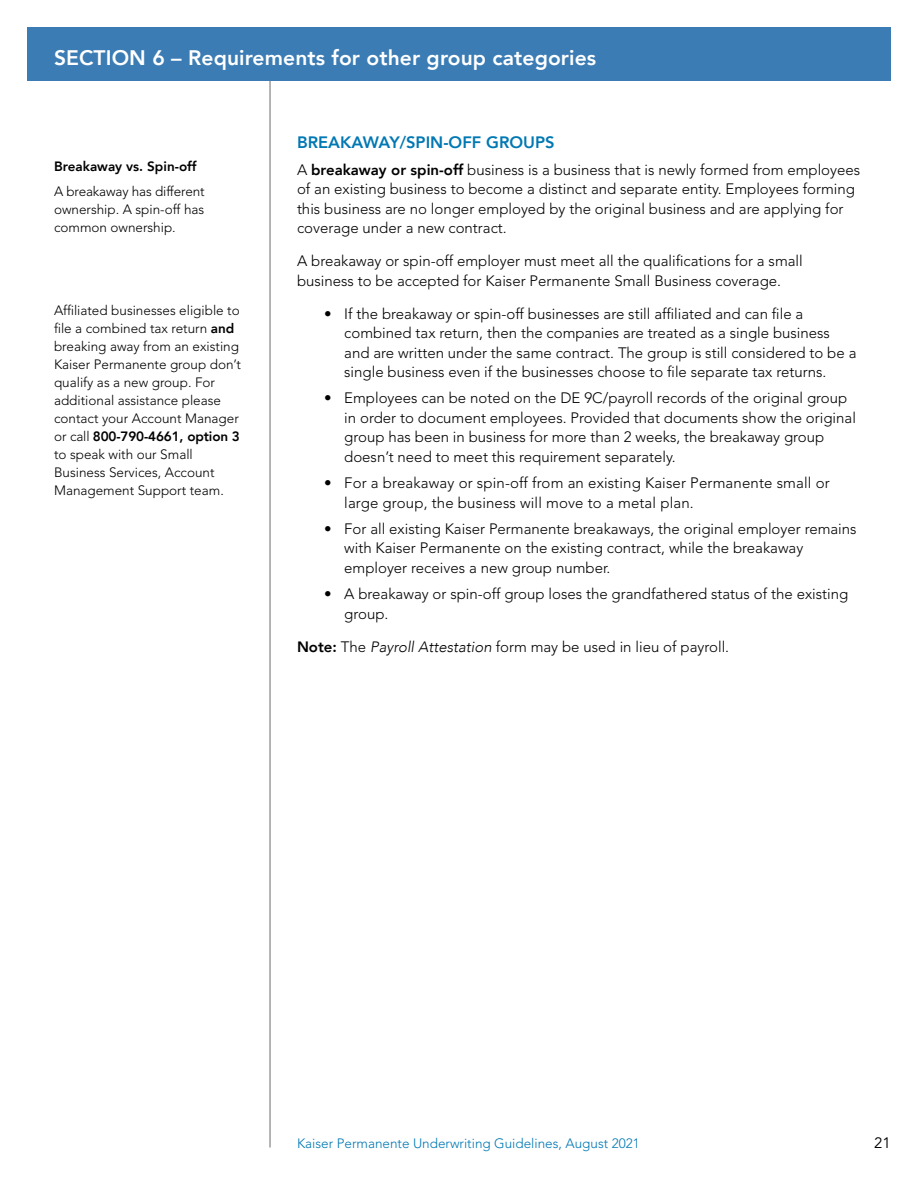
<style>
.page{position:relative;width:918px;height:1188px;background:#fff}
.page>*{position:absolute;margin:0;border:0;box-sizing:border-box;transform-origin:0 0}
.t1{font:800 21px "Avenir";letter-spacing:.005em;color:#fff}
.t2{font:800 16.5px "Avenir";color:#0078b3}
.t3{font:300 15px/19.5px "Avenir LT Std";color:#000}
.t4{font:15px "Avenir LT Std";color:#000}
.t5{font:300 13.5px/18px "Avenir LT Std";color:#000;text-align:justify}
.t6{font:300 13.5px "Avenir LT Std";color:#0078b3}
.t7{font:800 13.5px "Avenir";color:#000}
.s1{font-family:"Avenir";font-weight:800}
.s2{font-family:"Avenir";font-style:italic}
</style>
<div class="page">
<hr style="left:269px;top:81px;width:2px;height:1067px;background:#7c7c7c">
<div style="left:27px;top:27px;width:864px;height:54px;background:#3b7cb4"></div>
<h1 class="t1" style="left:54px;top:41px;width:544px">SECTION 6 – Requirements for other group categories</h1>
<p class="t7" style="left:54px;top:156px;width:144px">Breakaway vs. Spin-off</p>
<p class="t5" style="left:54px;top:182px;width:152px">A breakaway has different ownership. A spin-off has common ownership.</p>
<p class="t5" style="left:54px;top:301px;width:189px;text-align:left">Affiliated businesses eligible to file a combined tax return <span class="s1">and </span>breaking away from an existing<br>Kaiser Permanente group don’t qualify as a new group. For additional assistance please contact your Account Manager or call <span class="s1">800-790-4661, option 3 </span>to speak with our Small<br>Business Services, Account<br>Management Support team.</p>
<h3 class="t2" style="left:297px;top:130px;width:259px">BREAKAWAY/SPIN-OFF GROUPS</h3>
<p class="t3" style="left:297px;top:160px;width:565px">A <span class="s1">breakaway or spin-off</span> business is a business that is newly formed from employees of an existing business to become a distinct and separate entity. Employees forming this business are no longer employed by the original business and are applying for coverage under a new contract.</p>
<p class="t3" style="left:297px;top:251px;width:507px">A breakaway or spin-off employer must meet all the qualifications for a small business to be accepted for Kaiser Permanente Small Business coverage.</p>
<p class="t3" style="left:344px;top:304px;width:514px;text-indent:-20px">• If the breakaway or spin-off businesses are still affiliated and can file a combined tax return, then the companies are treated as a single business and are written under the same contract. The group is still considered to be a single business even if the businesses choose to file separate tax returns.</p>
<p class="t3" style="left:344px;top:388px;width:513px;text-indent:-20px">• Employees can be noted on the DE 9C/payroll records of the original group in order to document employees. Provided that documents show the original group has been in business for more than 2 weeks, the breakaway group doesn’t need to meet this requirement separately.</p>
<p class="t3" style="left:344px;top:473px;width:487px;text-indent:-20px">• For a breakaway or spin-off from an existing Kaiser Permanente small or large group, the business will move to a metal plan.</p>
<p class="t3" style="left:344px;top:519px;width:514px;text-indent:-20px">• For all existing Kaiser Permanente breakaways, the original employer remains with Kaiser Permanente on the existing contract, while the breakaway employer receives a new group number.</p>
<p class="t3" style="left:344px;top:584px;width:506px;text-indent:-20px">• A breakaway or spin-off group loses the grandfathered status of the existing group.</p>
<p class="t3" style="left:297px;top:637px;width:434px"><span class="s1">Note:</span> The <span class="s2">Payroll Attestation</span> form may be used in lieu of payroll.</p>
<p class="t6" style="left:297px;top:1135px;width:344px">Kaiser Permanente Underwriting Guidelines, August 2021</p>
<p class="t4" style="left:874px;top:1134px;width:18px">21</p>
</div>
